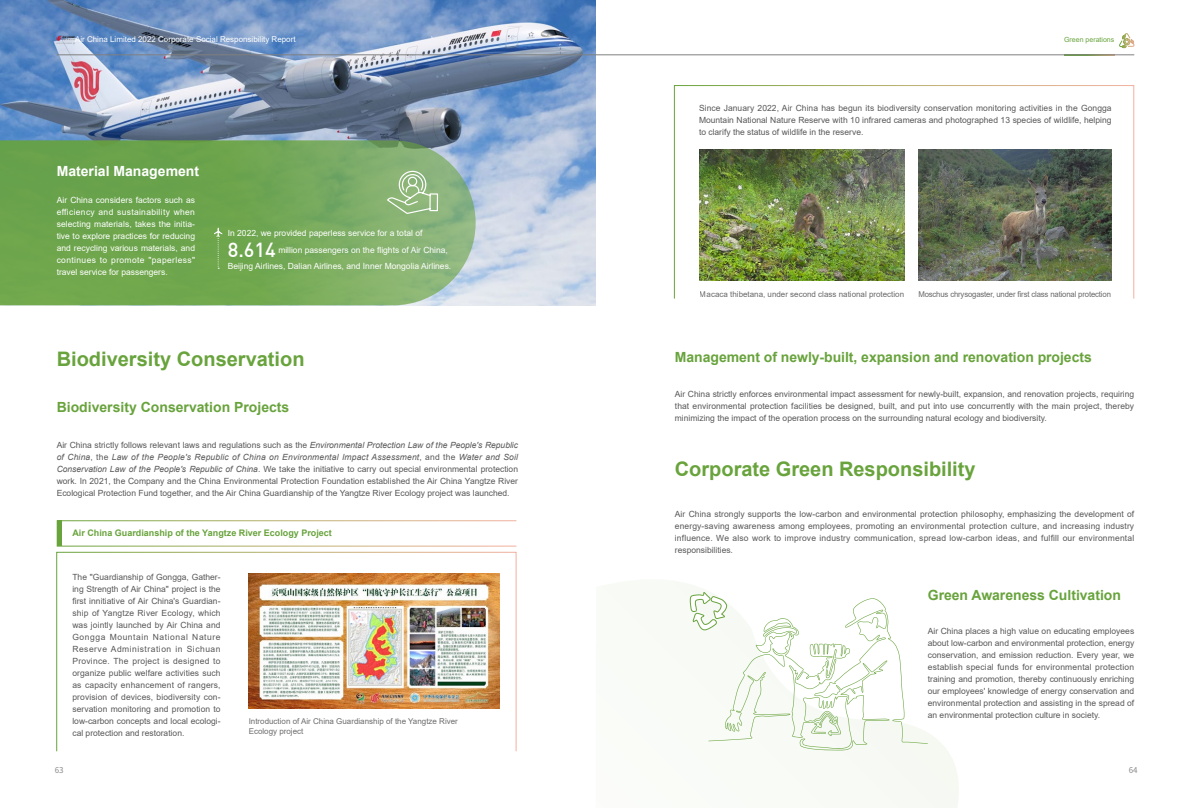
<style>
.page{position:relative;width:1191px;height:808px;background:#fff}
.page>*{position:absolute;margin:0;border:0;box-sizing:border-box;transform-origin:0 0}
.t1{font:700 20px "Arial";color:#68a33c}
.t2{font:500 20px "DIN";color:#fff}
.t3{font:700 14px "Arial";color:#68a33c}
.t4{font:700 14px "Arial";color:#fff}
.t5{font:700 9px "Arial";color:#68a33c}
.t6{font:8.5px/12px "Arial";color:#595757;text-align:justify}
.t7{font:8.5px/12px "Arial";color:#fff;text-align:justify}
.t8{font:8px/10px "Arial";color:#6d6c6c}
.t9{font:8px "Arial";color:#fff}
.t10{font:8px "Arial";letter-spacing:-.02em;color:#595757}
.t11{font:8px "Arial";color:#595757}
.t12{font:8px "Source Han Sans CN";color:#898989}
.t13{font:7px "Arial";color:#68a33c}
.s1{font-style:italic}
</style>
<div class="page">
<svg style="left:1064px;top:54px;width:50px;height:1px"></svg>
<svg style="left:1119px;top:33px;width:16px;height:15px"></svg>
<img style="left:0;top:0;width:595px;height:305px">
<div style="left:57px;top:520px;width:460px;height:27px;border:1px solid #fff"></div>
<div style="left:56px;top:552px;width:460px;height:200px;border:1px solid #fff"></div>
<hr style="left:57px;top:521px;width:4px;height:25px;background:#68a33c">
<img style="left:249px;top:573px;width:250px;height:135px">
<svg style="left:0;top:140px;width:475px;height:165px;background:#76a95c"></svg>
<svg style="left:214px;top:228px;width:8px;height:41px"></svg>
<svg style="left:386px;top:170px;width:53px;height:43px;background:#9ec08e"></svg>
<div style="left:674px;top:85px;width:460px;height:214px;border:1px solid #fff"></div>
<img style="left:918px;top:149px;width:193px;height:132px">
<svg style="left:505px;top:572px;width:454px;height:236px"></svg>
<svg style="left:689px;top:572px;width:238px;height:178px"></svg>
<img style="left:700px;top:149px;width:204px;height:132px">
<hr style="left:57px;top:55px;width:1077px;height:1px;background:#808080">
<p class="t9" style="left:75px;top:34px;width:222px">Air China Limited 2022 Corporate Social Responsibility Report</p>
<h2 class="t4" style="left:57px;top:161px;width:144px">Material Management</h2>
<p class="t7" style="left:57px;top:194px;width:140px">Air China considers factors such as efficiency and sustainability when selecting materials, takes the initia&shy;tive to explore practices for reducing and recycling various materials, and continues to promote "paperless" travel service for passengers.</p>
<p class="t7" style="left:228px;top:226px;width:196px">In 2022, we provided paperless service for a total of</p>
<h1 class="t2" style="left:228px;top:237px;width:50px">8.614</h1>
<p class="t7" style="left:228px;top:243px;width:225px;line-height:15.2px;text-indent:51px">million passengers on the flights of Air China,<br>Beijing Airlines, Dalian Airlines, and Inner Mongolia Airlines.</p>
<h1 class="t1" style="left:57px;top:345px;width:249px">Biodiversity Conservation</h1>
<h2 class="t3" style="left:57px;top:397px;width:234px">Biodiversity Conservation Projects</h2>
<p class="t6" style="left:57px;top:439px;width:463px">Air China strictly follows relevant laws and regulations such as the <span class="s1">Environmental Protection Law of the People's Republic of China</span>, the <span class="s1">Law of the People's Republic of China on Environmental Impact Assessment</span>, and the <span class="s1">Water and Soil Conservation Law of the People's Republic of China</span>. We take the initiative to carry out special environmental protection work. In 2021, the Company and the China Environmental Protection Foundation established the Air China Yangtze River Ecological Protection Fund together, and the Air China Guardianship of the Yangtze River Ecology project was launched.</p>
<p class="t5" style="left:72px;top:527px;width:261px">Air China Guardianship of the Yangtze River Ecology Project</p>
<p class="t6" style="left:72px;top:571px;width:150px">The "Guardianship of Gongga, Gather&shy;ing Strength of Air China" project is the first innitiative of Air China's Guardian&shy;ship of Yangtze River Ecology, which was jointly launched by Air China and Gongga Mountain National Nature Reserve Administration in Sichuan Province. The project is designed to organize public welfare activities such as capacity enhancement of rangers, provision of devices, biodiversity con&shy;servation monitoring and promotion to low-carbon concepts and local ecologi&shy;cal protection and restoration.</p>
<p class="t8" style="left:249px;top:716px;width:211px">Introduction of Air China Guardianship of the Yangtze River<br>Ecology project</p>
<p class="t13" style="left:1064px;top:35px;width:52px">Green perations</p>
<p class="t6" style="left:699px;top:102px;width:414px">Since January 2022, Air China has begun its biodiversity conservation monitoring activities in the Gongga Mountain National Nature Reserve with 10 infrared cameras and photographed 13 species of wildlife, helping to clarify the status of wildlife in the reserve.</p>
<p class="t11" style="left:700px;top:289px;width:206px">Macaca thibetana, under second class national protection</p>
<p class="t10" style="left:918px;top:289px;width:194px">Moschus chrysogaster, under first class national protection</p>
<h2 class="t3" style="left:675px;top:347px;width:418px">Management of newly-built, expansion and renovation projects</h2>
<p class="t6" style="left:675px;top:387px;width:461px">Air China strictly enforces environmental impact assessment for newly-built, expansion, and renovation projects, requiring that environmental protection facilities be designed, built, and put into use concurrently with the main project, thereby minimizing the impact of the operation process on the surrounding natural ecology and biodiversity.</p>
<h1 class="t1" style="left:675px;top:454px;width:302px">Corporate Green Responsibility</h1>
<p class="t6" style="left:675px;top:508px;width:461px">Air China strongly supports the low-carbon and environmental protection philosophy, emphasizing the development of energy-saving awareness among employees, promoting an environmental protection culture, and increasing industry influence. We also work to improve industry communication, spread low-carbon ideas, and fulfill our environmental responsibilities.</p>
<h2 class="t3" style="left:927px;top:585px;width:195px">Green Awareness Cultivation</h2>
<p class="t6" style="left:927px;top:625px;width:208px">Air China places a high value on educating employees about low-carbon and environmental protection, energy conservation, and emission reduction. Every year, we establish special funds for environmental protection training and promotion, thereby continuously enriching our employees' knowledge of energy conservation and environmental protection and assisting in the spread of an environmental protection culture in society.</p>
<p class="t12" style="left:55px;top:765px;width:10px">63</p>
<p class="t12" style="left:1128px;top:765px;width:10px">64</p>
</div>
